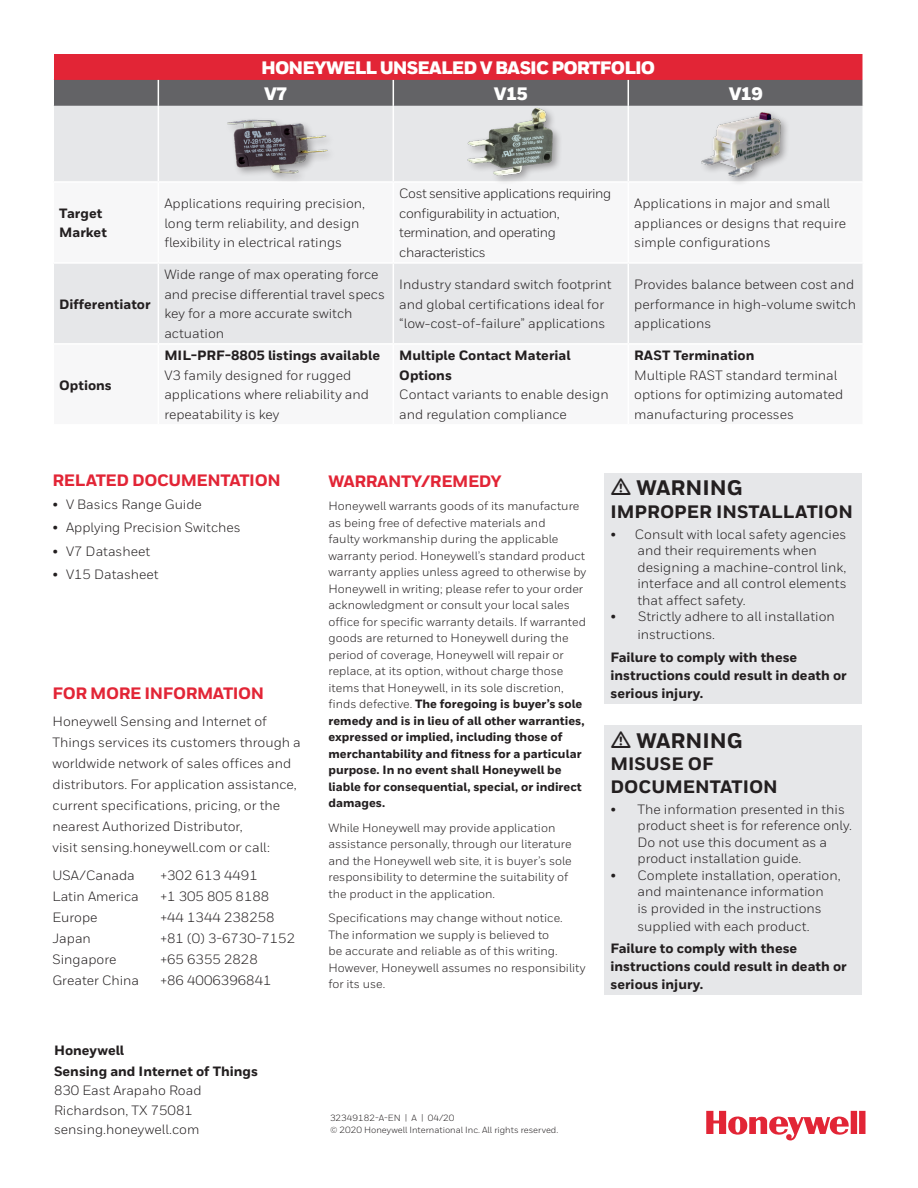
<style>
.page{position:relative;width:918px;height:1188px;background:#fff}
.page>*{position:absolute;margin:0;border:0;box-sizing:border-box;transform-origin:0 0}
.Warning_Head{font:800 21px "Honeywell Sans";color:#231f20}
.Warning_Subhead{font:800 18px/22.5px "Honeywell Sans";color:#231f20}
.t1{font:900 18px "Honeywell Sans";letter-spacing:-.05em;color:#fff}
.t2{font:800 16.5px "Honeywell Sans";letter-spacing:-.025em;color:#e22536}
.Body_Copy{font:13.5px/19.5px "Honeywell Sans";color:#231f20}
.Warning_Subhead-2{font:13.5px/16.5px "Honeywell Sans";color:#231f20}
.Warning_Bold_Note{font:800 13.5px/18px "Honeywell Sans";color:#231f20}
.Body_Copy-2{font:13.5px/19.5px "Honeywell Sans";letter-spacing:-.03em;color:#231f20}
.Body_Copy-3{font:12px/16.5px "Honeywell Sans";color:#231f20}
.t3{font:9px "Honeywell Sans";color:#231f20}
.s1{font-weight:800}
</style>
<div class="page">
<div style="left:53px;top:54px;width:810px;height:26px;background:#e22536"></div>
<div style="left:54px;top:106px;width:808px;height:75px;background:#e6e7e9"></div>
<div style="left:54px;top:264px;width:808px;height:79px;background:#e6e7e9"></div>
<hr style="left:52px;top:54px;width:2px;height:26px;background:#fff">
<hr style="left:862px;top:54px;width:2px;height:26px;background:#fff">
<div style="left:53px;top:80px;width:809px;height:26px;background:#636366"></div>
<hr style="left:158px;top:106px;width:1px;height:75px;background:#fff">
<hr style="left:393px;top:106px;width:1px;height:75px;background:#fff">
<hr style="left:628px;top:106px;width:1px;height:75px;background:#fff">
<hr style="left:158px;top:264px;width:1px;height:79px;background:#fff">
<hr style="left:393px;top:264px;width:1px;height:79px;background:#fff">
<hr style="left:628px;top:264px;width:1px;height:79px;background:#fff">
<div style="left:465px;top:105px;width:97px;height:80px;background:#231f20;opacity:.4"></div>
<img style="left:467px;top:107px;width:88px;height:71px">
<div style="left:225px;top:117px;width:111px;height:66px;background:#231f20;opacity:.4"></div>
<img style="left:226px;top:118px;width:102px;height:57px">
<div style="left:699px;top:109px;width:91px;height:77px;background:#231f20;opacity:.4"></div>
<img style="left:700px;top:110px;width:83px;height:70px">
<div style="left:604px;top:473px;width:258px;height:231px;background:#e6e7e9"></div>
<div style="left:604px;top:725px;width:258px;height:270px;background:#e6e7e9"></div>
<svg style="left:706px;top:1111px;width:160px;height:30px"></svg>
<p class="t1" style="left:261px;top:57px;width:396px">HONEYWELL UNSEALED V BASIC PORTFOLIO</p>
<p class="t1" style="left:264px;top:82px;width:25px">V7</p>
<p class="t1" style="left:494px;top:82px;width:35px">V15</p>
<p class="t1" style="left:729px;top:82px;width:35px">V19</p>
<p class="Warning_Bold_Note" style="left:59px;top:204px;width:49px;line-height:19.5px">Target<br>Market</p>
<p class="Body_Copy" style="left:164px;top:194px;width:202px">Applications requiring precision, long term reliability, and design flexibility in electrical ratings</p>
<p class="Body_Copy-2" style="left:399px;top:184px;width:214px">Cost sensitive applications requiring configurability in actuation, termination, and operating characteristics</p>
<p class="Body_Copy" style="left:634px;top:194px;width:213px">Applications in major and small appliances or designs that require simple configurations</p>
<p class="Warning_Bold_Note" style="left:59px;top:295px;width:93px">Differentiator</p>
<p class="Warning_Bold_Note" style="left:59px;top:376px;width:54px">Options</p>
<p class="Body_Copy" style="left:164px;top:265px;width:222px">Wide range of max operating force and precise differential travel specs key for a more accurate switch actuation</p>
<p class="Body_Copy" style="left:399px;top:275px;width:214px">Industry standard switch footprint and global certifications ideal for “low-cost-of-failure” applications</p>
<p class="Body_Copy" style="left:634px;top:275px;width:223px">Provides balance between cost and performance in high-volume switch applications</p>
<p class="Warning_Bold_Note" style="left:164px;top:347px;width:217px">MIL-PRF-8805 listings available</p>
<p class="Body_Copy" style="left:164px;top:365px;width:206px">V3 family designed for rugged applications where reliability and repeatability is key</p>
<p class="Warning_Bold_Note" style="left:399px;top:346px;width:173px;line-height:19.5px">Multiple Contact Material<br>Options</p>
<p class="Body_Copy" style="left:399px;top:385px;width:211px">Contact variants to enable design and regulation compliance</p>
<p class="Warning_Bold_Note" style="left:634px;top:347px;width:122px">RAST Termination</p>
<p class="Body_Copy" style="left:634px;top:365px;width:211px">Multiple RAST standard terminal options for optimizing automated manufacturing processes</p>
<p class="t2" style="left:52px;top:470px;width:230px">RELATED DOCUMENTATION</p>
<p class="Body_Copy" style="left:52px;top:495px;width:151px">• V Basics Range Guide</p>
<p class="Body_Copy" style="left:52px;top:518px;width:190px">• Applying Precision Switches</p>
<p class="Body_Copy" style="left:52px;top:541px;width:99px">• V7 Datasheet</p>
<p class="Body_Copy" style="left:52px;top:564px;width:108px">• V15 Datasheet</p>
<p class="t2" style="left:52px;top:683px;width:213px">FOR MORE INFORMATION</p>
<p class="Body_Copy" style="left:52px;top:711px;width:250px;line-height:21px">Honeywell Sensing and Internet of Things services its customers through a worldwide network of sales offices and distributors. For application assistance, current specifications, pricing, or the nearest Authorized Distributor,<br>visit sensing.honeywell.com or call:</p>
<p class="Body_Copy" style="left:52px;top:866px;width:84px">USA/Canada</p>
<p class="Body_Copy" style="left:160px;top:866px;width:99px">+302 613 4491</p>
<p class="Body_Copy" style="left:52px;top:887px;width:88px">Latin America</p>
<p class="Body_Copy" style="left:160px;top:887px;width:110px">+1 305 805 8188</p>
<p class="Body_Copy" style="left:52px;top:908px;width:47px">Europe</p>
<p class="Body_Copy" style="left:160px;top:908px;width:116px">+44 1344 238258</p>
<p class="Body_Copy" style="left:52px;top:929px;width:40px">Japan</p>
<p class="Body_Copy" style="left:160px;top:929px;width:136px">+81 (0) 3-6730-7152</p>
<p class="Body_Copy" style="left:52px;top:950px;width:66px">Singapore</p>
<p class="Body_Copy" style="left:160px;top:950px;width:99px">+65 6355 2828</p>
<p class="Body_Copy" style="left:52px;top:971px;width:88px">Greater China</p>
<p class="Body_Copy" style="left:160px;top:971px;width:113px">+86 4006396841</p>
<p class="Warning_Bold_Note" style="left:54px;top:1040px;width:205px;line-height:21px">Honeywell<br>Sensing and Internet of Things</p>
<p class="Body_Copy" style="left:54px;top:1081px;width:149px">830 East Arapaho Road<br>Richardson, TX 75081</p>
<p class="Body_Copy" style="left:54px;top:1120px;width:147px">sensing.honeywell.com</p>
<p class="t2" style="left:328px;top:471px;width:175px">WARRANTY/REMEDY</p>
<p class="Body_Copy-3" style="left:328px;top:498px;width:259px">Honeywell warrants goods of its manufacture as being free of defective materials and<br>faulty workmanship during the applicable warranty period. Honeywell’s standard product warranty applies unless agreed to otherwise by Honeywell in writing; please refer to your order acknowledgment or consult your local sales office for specific warranty details. If warranted goods are returned to Honeywell during the period of coverage, Honeywell will repair or replace, at its option, without charge those items that Honeywell, in its sole discretion, finds defective. <span class="s1">The foregoing is buyer’s sole remedy and is in lieu of all other warranties, expressed or implied, including those of merchantability and fitness for a particular purpose. In no event shall Honeywell be liable for consequential, special, or indirect damages.</span></p>
<p class="Body_Copy-3" style="left:328px;top:819px;width:245px">While Honeywell may provide application assistance personally, through our literature and the Honeywell web site, it is buyer’s sole responsibility to determine the suitability of the product in the application.</p>
<p class="Body_Copy-3" style="left:328px;top:910px;width:259px">Specifications may change without notice.<br>The information we supply is believed to<br>be accurate and reliable as of this writing.<br>However, Honeywell assumes no responsibility for its use.</p>
<p class="Warning_Head" style="left:636px;top:475px;width:108px">WARNING</p>
<p class="Warning_Subhead" style="left:610px;top:501px;width:244px">IMPROPER INSTALLATION</p>
<p class="Warning_Subhead-2" style="left:638px;top:526px;width:211px;text-indent:-27px">• Consult with local safety agencies and their requirements when designing a machine-control link, interface and all control elements that affect safety.</p>
<p class="Warning_Subhead-2" style="left:638px;top:608px;width:199px;line-height:18px;text-indent:-27px">• Strictly adhere to all installation instructions.</p>
<p class="Warning_Bold_Note" style="left:610px;top:649px;width:238px">Failure to comply with these instructions could result in death or serious injury.</p>
<p class="Warning_Head" style="left:636px;top:728px;width:108px">WARNING</p>
<p class="Warning_Subhead" style="left:610px;top:753px;width:169px">MISUSE OF<br>DOCUMENTATION</p>
<p class="Warning_Subhead-2" style="left:638px;top:801px;width:216px;text-indent:-27px">• The information presented in this product sheet is for reference only.<br>Do not use this document as a product installation guide.</p>
<p class="Warning_Subhead-2" style="left:638px;top:867px;width:205px;text-indent:-27px">• Complete installation, operation, and maintenance information<br>is provided in the instructions</p>
<p class="Warning_Subhead-2" style="left:638px;top:918px;width:174px">supplied with each product.</p>
<p class="Warning_Bold_Note" style="left:610px;top:940px;width:238px">Failure to comply with these instructions could result in death or serious injury.</p>
<p class="t3" style="left:330px;top:1113px;width:126px">32349182-A-EN | A | 04/20</p>
<p class="t3" style="left:330px;top:1125px;width:230px">© 2020 Honeywell International Inc. All rights reserved.</p>
</div>
